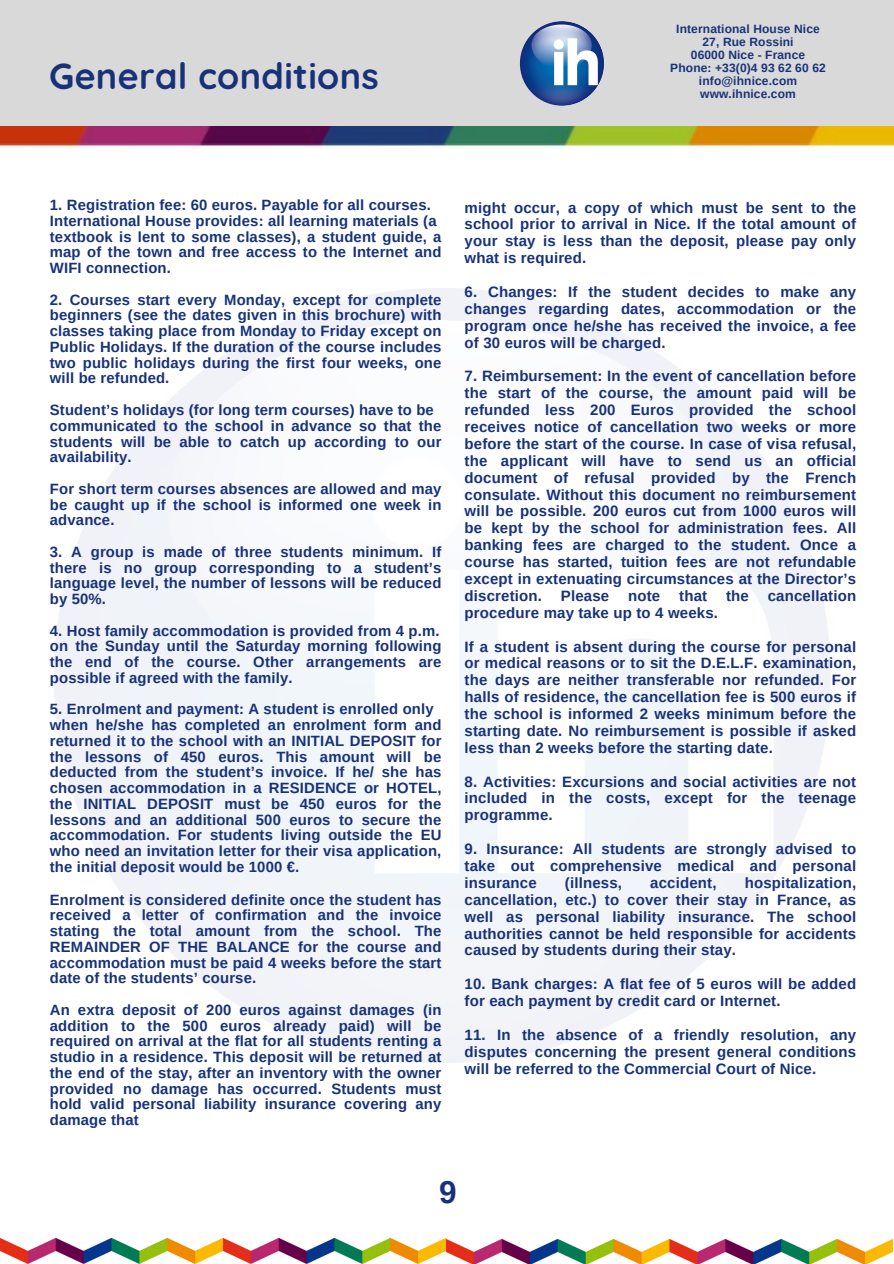
<style>
.page{position:relative;width:894px;height:1264px;background:#fff}
.page>*{position:absolute;margin:0;border:0;box-sizing:border-box;transform-origin:0 0}
.t1{font:700 36px "Quicksand";letter-spacing:.01em;color:#18327a}
.t2{font:700 31.5px "Arimo";color:#18327a}
.t3{font:700 15px/16.8px "Arimo";letter-spacing:.01em;color:#18327a;text-align:justify}
.t4{font:700 14.85px/15.8px "Arimo";letter-spacing:.01em;color:#18327a;text-align:justify}
.t5{font:700 12px "Arimo";letter-spacing:.01em;color:#18327a}
</style>
<div class="page">
<div style="left:0;top:0;width:893px;height:127px;background:#d9d9d9"></div>
<img style="left:0;top:127px;width:893px;height:21px">
<img style="left:519px;top:21px;width:85px;height:85px;border-radius:50%">
<img style="left:0;top:1237px;width:892px;height:26px">
<p class="t1" style="left:49px;top:53px;width:331px">General conditions</p>
<h2 class="t5" style="left:676px;top:22px;width:145px">International House Nice</h2>
<h2 class="t5" style="left:702px;top:35px;width:93px">27, Rue Rossini</h2>
<h2 class="t5" style="left:690px;top:48px;width:116px">06000 Nice - France</h2>
<h2 class="t5" style="left:670px;top:61px;width:157px">Phone: +33(0)4 93 62 60 62</h2>
<h2 class="t5" style="left:698px;top:74px;width:100px">info@ihnice.com</h2>
<p class="t5" style="left:700px;top:87px;width:97px">www.ihnice.com</p>
<p class="t4" style="left:50px;top:197px;width:393px;text-align:left">1. Registration fee: 60 euros. Payable for all courses.<br>International House provides: all learning materials (a textbook is lent to some classes), a student guide, a map of the town and free access to the Internet and WIFI connection.</p>
<p class="t4" style="left:50px;top:292px;width:393px">2. Courses start every Monday, except for complete beginners (see the dates given in this brochure) with classes taking place from Monday to Friday except on Public Holidays. If the duration of the course includes two public holidays during the first four weeks, one will be refunded.</p>
<p class="t4" style="left:50px;top:402px;width:393px;text-align:left">Student’s holidays (for long term courses) have to be communicated to the school in advance so that the students will be able to catch up according to our availability.</p>
<p class="t4" style="left:50px;top:481px;width:393px">For short term courses absences are allowed and may be caught up if the school is informed one week in advance.</p>
<p class="t4" style="left:50px;top:544px;width:393px">3. A group is made of three students minimum. If there is no group corresponding to a student’s language level, the number of lessons will be reduced by 50%.</p>
<h2 class="t4" style="left:50px;top:622px;width:393px;text-align:left">4. Host family accommodation is provided from 4 p.m. on the Sunday until the Saturday morning following the end of the course. Other arrangements are possible if agreed with the family.</h2>
<h2 class="t4" style="left:50px;top:701px;width:393px;text-align:left">5. Enrolment and payment: A student is enrolled only when he/she has completed an enrolment form and returned it to the school with an INITIAL DEPOSIT for the lessons of 450 euros. This amount will be deducted from the student’s invoice. If he/ she has chosen accommodation in a RESIDENCE or HOTEL, the INITIAL DEPOSIT must be 450 euros for the lessons and an additional 500 euros to secure the accommodation. For students living outside the EU who need an invitation letter for their visa application, the initial deposit would be 1000 €.</h2>
<h2 class="t4" style="left:50px;top:891px;width:393px">Enrolment is considered definite once the student has received a letter of confirmation and the invoice stating the total amount from the school. The REMAINDER OF THE BALANCE for the course and accommodation must be paid 4 weeks before the start date of the students’ course.</h2>
<h2 class="t4" style="left:50px;top:1001px;width:393px">An extra deposit of 200 euros against damages (in addition to the 500 euros already paid) will be required on arrival at the flat for all students renting a studio in a residence. This deposit will be returned at the end of the stay, after an inventory with the owner provided no damage has occurred. Students must hold valid personal liability insurance covering any damage that</h2>
<h2 class="t3" style="left:464px;top:199px;width:393px">might occur, a copy of which must be sent to the school prior to arrival in Nice. If the total amount of your stay is less than the deposit, please pay only what is required.</h2>
<h2 class="t3" style="left:464px;top:283px;width:393px">6. Changes: If the student decides to make any changes regarding dates, accommodation or the program once he/she has received the invoice, a fee of 30 euros will be charged.</h2>
<h2 class="t3" style="left:464px;top:368px;width:393px">7. Reimbursement: In the event of cancellation before the start of the course, the amount paid will be refunded less 200 Euros provided the school receives notice of cancellation two weeks or more before the start of the course. In case of visa refusal, the applicant will have to send us an official document of refusal provided by the French consulate. Without this document no reimbursement will be possible. 200 euros cut from 1000 euros will be kept by the school for administration fees. All banking fees are charged to the student. Once a course has started, tuition fees are not refundable except in extenuating circumstances at the Director’s discretion.</h2>
<h2 class="t3" style="left:560px;top:587px;width:50px">Please</h2>
<h2 class="t3" style="left:628px;top:587px;width:34px">note</h2>
<h2 class="t3" style="left:679px;top:587px;width:29px">that</h2>
<h2 class="t3" style="left:725px;top:587px;width:24px">the</h2>
<h2 class="t3" style="left:767px;top:587px;width:90px">cancellation</h2>
<h2 class="t3" style="left:464px;top:604px;width:255px">procedure may take up to 4 weeks.</h2>
<h2 class="t3" style="left:464px;top:638px;width:393px">If a student is absent during the course for personal or medical reasons or to sit the D.E.L.F. examination, the days are neither transferable nor refunded. For halls of residence, the cancellation fee is 500 euros if the school is informed 2 weeks minimum before the starting date. No reimbursement is possible if asked less than 2 weeks before the starting date.</h2>
<h2 class="t3" style="left:464px;top:773px;width:393px">8. Activities: Excursions and social activities are not included in the costs, except for the teenage programme.</h2>
<h2 class="t3" style="left:464px;top:840px;width:393px">9. Insurance: All students are strongly advised to take out comprehensive medical and personal insurance</h2>
<h2 class="t3" style="left:464px;top:874px;width:393px;text-indent:280px">hospitalization, cancellation, etc.) to cover their stay in France, as well as personal liability insurance. The school authorities cannot be held responsible for accidents caused by students during their stay.</h2>
<h2 class="t3" style="left:464px;top:975px;width:393px">10. Bank charges: A flat fee of 5 euros will be added for each payment by credit card or Internet.</h2>
<h2 class="t3" style="left:464px;top:1026px;width:393px">11. In the absence of a friendly resolution, any disputes concerning the present general conditions will be referred to the Commercial Court of Nice.</h2>
<h2 class="t3" style="left:564px;top:874px;width:59px">(illness,</h2>
<h2 class="t3" style="left:650px;top:874px;width:68px">accident,</h2>
<p class="t2" style="left:439px;top:1174px;width:19px">9</p>
</div>
